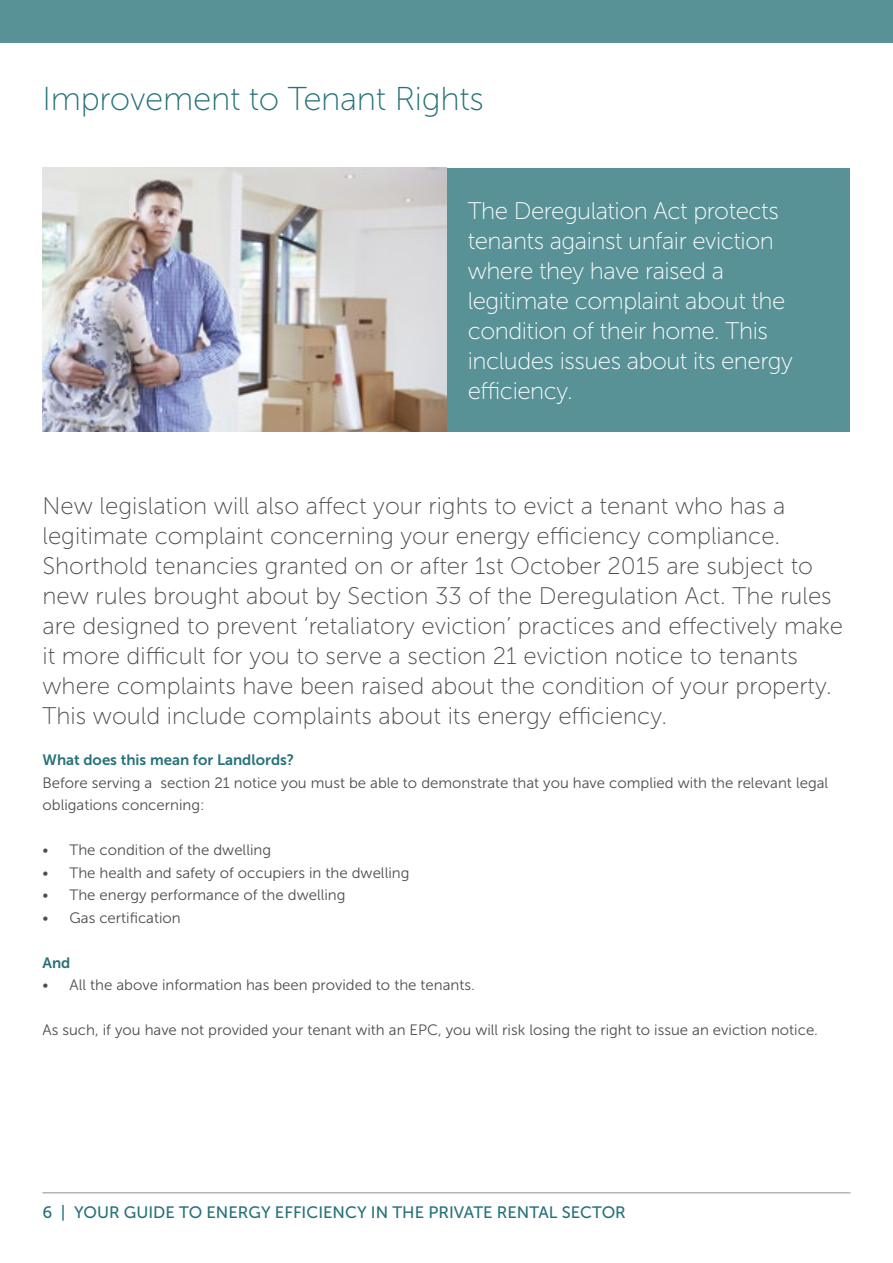
<style>
.page{position:relative;width:893px;height:1263px;background:#fff}
.page>*{position:absolute;margin:0;border:0;box-sizing:border-box;transform-origin:0 0}
.t1{font:33px "Museo Sans 100";letter-spacing:-.01em;color:#267279}
.t2{font:24px/30px "Museo Sans 100";color:#4d4d4f}
.t3{font:24px/30px "Museo Sans 100";letter-spacing:-.02em;color:#fff}
.t4{font:16.5px "Museo Sans 500";color:#267279}
.t5{font:15px/22.5px "Museo Sans 300";color:#4d4d4f}
.t6{font:15px "Museo Sans 700";color:#267279}
</style>
<div class="page">
<hr style="left:43px;top:1192px;width:807px;height:1px;background:#939598">
<div style="left:0;top:0;width:893px;height:43px;background:#589297"></div>
<div style="left:446px;top:168px;width:404px;height:264px;background:#589297"></div>
<img style="left:43px;top:168px;width:403px;height:264px">
<h1 class="t1" style="left:43px;top:81px;width:443px">Improvement to Tenant Rights</h1>
<p class="t3" style="left:468px;top:196px;width:327px">The Deregulation Act protects tenants against unfair eviction where they have raised a legitimate complaint about the condition of their home. This includes issues about its energy efficiency.</p>
<p class="t2" style="left:43px;top:491px;width:802px">New legislation will also affect your rights to evict a tenant who has a legitimate complaint concerning your energy efficiency compliance.<br>Shorthold tenancies granted on or after 1st October 2015 are subject to new rules brought about by Section 33 of the Deregulation Act. The rules are designed to prevent ‘retaliatory eviction’ practices and effectively make it more difficult for you to serve a section 21 eviction notice to tenants where complaints have been raised about the condition of your property.<br>This would include complaints about its energy efficiency.</p>
<p class="t6" style="left:43px;top:751px;width:253px">What does this mean for Landlords?</p>
<p class="t5" style="left:43px;top:771px;width:787px">Before serving a section 21 notice you must be able to demonstrate that you have complied with the relevant legal obligations concerning:</p>
<p class="t5" style="left:43px;top:839px;width:230px">• The condition of the dwelling</p>
<p class="t5" style="left:43px;top:861px;width:368px">• The health and safety of occupiers in the dwelling</p>
<p class="t5" style="left:43px;top:884px;width:304px">• The energy performance of the dwelling</p>
<p class="t5" style="left:43px;top:906px;width:140px">• Gas certification</p>
<p class="t6" style="left:43px;top:954px;width:29px">And</p>
<p class="t5" style="left:43px;top:974px;width:434px">• All the above information has been provided to the tenants.</p>
<p class="t5" style="left:43px;top:1019px;width:777px">As such, if you have not provided your tenant with an EPC, you will risk losing the right to issue an eviction notice.</p>
<p class="t4" style="left:43px;top:1203px;width:585px">6 | YOUR GUIDE TO ENERGY EFFICIENCY IN THE PRIVATE RENTAL SECTOR</p>
</div>
